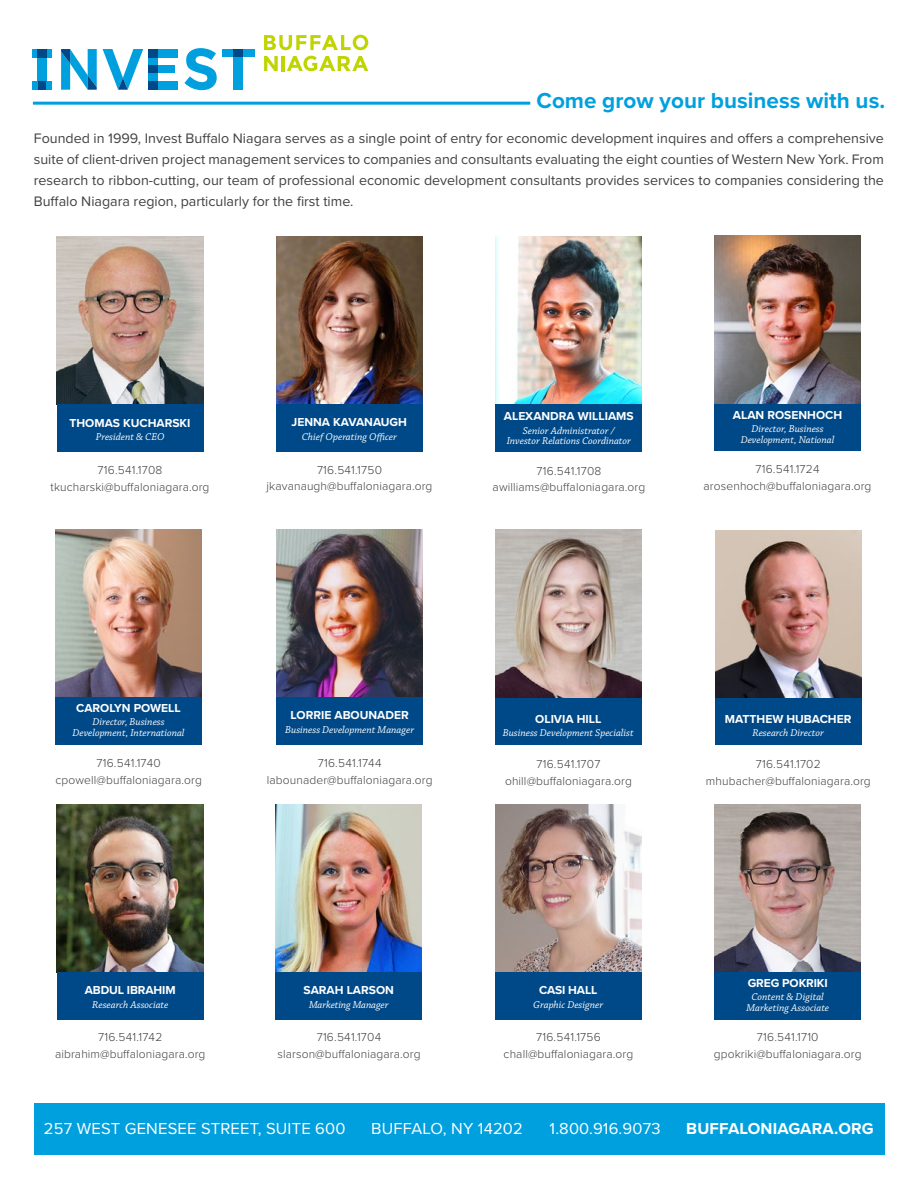
<style>
.page{position:relative;width:918px;height:1188px;background:#fff}
.page>*{position:absolute;margin:0;border:0;box-sizing:border-box;transform-origin:0 0}
.t1{font:700 22.5px "Proxima Nova";color:#00a0df}
.t2{font:16.5px "Proxima Nova";letter-spacing:.01em;color:#fff}
.t3{font:700 16.5px "Proxima Nova";letter-spacing:.01em;color:#fff}
.t4{font:14.25px/21px "Proxima Nova";color:#414042;text-align:justify}
.t5{font:300 12px/16.8px "Proxima Nova";letter-spacing:.01em;color:#414042;text-align:center}
.t6{font:700 12px "Proxima Nova";color:#fff}
.t7{font:italic 10.5px/10.5px "Chaparral Pro";color:#fff;text-align:center}
</style>
<div class="page">
<div style="left:157px;top:66px;width:18px;height:7px;background:#00a0df"></div>
<div style="left:148px;top:73px;width:9px;height:9px;background:#00a0df"></div>
<div style="left:148px;top:57px;width:9px;height:9px;background:#00a0df"></div>
<div style="left:148px;top:66px;width:9px;height:7px;background:#004988"></div>
<svg style="left:184px;top:48px;width:33px;height:42px"></svg>
<div style="left:157px;top:49px;width:21px;height:8px;background:#00a0df"></div>
<div style="left:148px;top:49px;width:9px;height:8px;background:#004988"></div>
<div style="left:157px;top:82px;width:21px;height:8px;background:#00a0df"></div>
<div style="left:148px;top:82px;width:9px;height:8px;background:#004988"></div>
<div style="left:243px;top:49px;width:11px;height:8px;background:#00a0df"></div>
<div style="left:222px;top:49px;width:12px;height:8px;background:#00a0df"></div>
<div style="left:234px;top:57px;width:9px;height:33px;background:#00a0df"></div>
<div style="left:234px;top:49px;width:9px;height:8px;background:#004988"></div>
<svg style="left:61px;top:49px;width:36px;height:41px"></svg>
<div style="left:38px;top:57px;width:9px;height:25px;background:#00a0df"></div>
<div style="left:47px;top:49px;width:5px;height:8px;background:#00a0df"></div>
<div style="left:33px;top:49px;width:5px;height:8px;background:#00a0df"></div>
<div style="left:38px;top:49px;width:9px;height:8px;background:#004988"></div>
<div style="left:38px;top:82px;width:9px;height:8px;background:#004988"></div>
<svg style="left:103px;top:49px;width:40px;height:41px"></svg>
<div style="left:47px;top:82px;width:5px;height:8px;background:#00a0df"></div>
<div style="left:33px;top:82px;width:5px;height:8px;background:#00a0df"></div>
<svg style="left:264px;top:35px;width:104px;height:15px"></svg>
<svg style="left:264px;top:56px;width:14px;height:15px"></svg>
<hr style="left:281px;top:56px;width:3px;height:15px;background:#c0d400">
<svg style="left:287px;top:56px;width:81px;height:15px"></svg>
<hr style="left:33px;top:102px;width:497px;height:3px;background:#00a0df">
<img style="left:277px;top:529px;width:146px;height:168px">
<div style="left:277px;top:697px;width:146px;height:48px;background:#004988"></div>
<img style="left:55px;top:529px;width:147px;height:168px">
<div style="left:55px;top:697px;width:147px;height:48px;background:#004988"></div>
<img style="left:57px;top:236px;width:146px;height:169px">
<div style="left:57px;top:405px;width:146px;height:47px;background:#004988"></div>
<img style="left:496px;top:236px;width:146px;height:169px">
<div style="left:496px;top:405px;width:146px;height:47px;background:#004988"></div>
<img style="left:715px;top:235px;width:146px;height:170px">
<div style="left:715px;top:405px;width:146px;height:46px;background:#004988"></div>
<img style="left:495px;top:804px;width:146px;height:168px">
<div style="left:495px;top:972px;width:146px;height:48px;background:#004988"></div>
<img style="left:715px;top:804px;width:146px;height:168px">
<div style="left:715px;top:972px;width:146px;height:48px;background:#004988"></div>
<img style="left:276px;top:804px;width:146px;height:168px">
<div style="left:276px;top:972px;width:146px;height:48px;background:#004988"></div>
<img style="left:276px;top:236px;width:146px;height:169px">
<div style="left:276px;top:405px;width:146px;height:47px;background:#004988"></div>
<img style="left:715px;top:530px;width:146px;height:169px">
<div style="left:715px;top:699px;width:146px;height:46px;background:#004988"></div>
<img style="left:495px;top:529px;width:146px;height:170px">
<div style="left:495px;top:699px;width:146px;height:46px;background:#004988"></div>
<div style="left:34px;top:1103px;width:850px;height:51px;background:#00a0df"></div>
<img style="left:57px;top:804px;width:146px;height:168px">
<div style="left:57px;top:972px;width:146px;height:48px;background:#004988"></div>
<h1 class="t1" style="left:537px;top:87px;width:350px">Come grow your business with us.</h1>
<p class="t4" style="left:34px;top:128px;width:852px">Founded in 1999, Invest Buffalo Niagara serves as a single point of entry for economic development inquires and offers a comprehensive suite of client-driven project management services to companies and consultants evaluating the eight counties of Western New York. From research to ribbon-cutting, our team of professional economic development consultants provides services to companies considering the Buffalo Niagara region, particularly for the first time.</p>
<p class="t6" style="left:70px;top:415px;width:123px">THOMAS KUCHARSKI</p>
<p class="t7" style="left:96px;top:432px;width:70px">President &amp; CEO</p>
<p class="t5" style="left:51px;top:462px;width:160px">716.541.1708 tkucharski@buffaloniagara.org</p>
<p class="t6" style="left:292px;top:415px;width:117px">JENNA KAVANAUGH</p>
<p class="t7" style="left:302px;top:432px;width:97px">Chief Operating Officer</p>
<p class="t5" style="left:267px;top:461px;width:167px">716.541.1750 jkavanaugh@buffaloniagara.org</p>
<p class="t6" style="left:504px;top:409px;width:131px">ALEXANDRA WILLIAMS</p>
<p class="t7" style="left:507px;top:426px;width:126px">Senior Administrator /<br>Investor Relations Coordinator</p>
<p class="t5" style="left:493px;top:462px;width:154px">716.541.1708 awilliams@buffaloniagara.org</p>
<p class="t6" style="left:733px;top:407px;width:111px">ALAN ROSENHOCH</p>
<p class="t7" style="left:741px;top:424px;width:95px">Director, Business<br>Development, National</p>
<p class="t5" style="left:704px;top:461px;width:169px">716.541.1724 arosenhoch@buffaloniagara.org</p>
<p class="t6" style="left:76px;top:701px;width:106px">CAROLYN POWELL</p>
<p class="t7" style="left:72px;top:717px;width:114px">Director, Business<br>Development, International</p>
<p class="t5" style="left:56px;top:755px;width:148px">716.541.1740 cpowell@buffaloniagara.org</p>
<p class="t6" style="left:291px;top:708px;width:120px">LORRIE ABOUNADER</p>
<p class="t7" style="left:285px;top:725px;width:130px">Business Development Manager</p>
<p class="t5" style="left:267px;top:755px;width:167px">716.541.1744 labounader@buffaloniagara.org</p>
<p class="t6" style="left:535px;top:711px;width:68px">OLIVIA HILL</p>
<p class="t7" style="left:503px;top:728px;width:132px">Business Development Specialist</p>
<p class="t5" style="left:505px;top:756px;width:128px">716.541.1707 ohill@buffaloniagara.org</p>
<p class="t6" style="left:725px;top:711px;width:128px">MATTHEW HUBACHER</p>
<p class="t7" style="left:752px;top:728px;width:73px">Research Director</p>
<p class="t5" style="left:706px;top:756px;width:166px">716.541.1702 mhubacher@buffaloniagara.org</p>
<p class="t6" style="left:85px;top:983px;width:92px">ABDUL IBRAHIM</p>
<p class="t7" style="left:92px;top:1000px;width:78px">Research Associate</p>
<p class="t5" style="left:55px;top:1029px;width:152px">716.541.1742 aibrahim@buffaloniagara.org</p>
<p class="t6" style="left:304px;top:983px;width:92px">SARAH LARSON</p>
<p class="t7" style="left:309px;top:1000px;width:81px">Marketing Manager</p>
<p class="t5" style="left:277px;top:1029px;width:145px">716.541.1704 slarson@buffaloniagara.org</p>
<p class="t6" style="left:539px;top:983px;width:60px">CASI HALL</p>
<p class="t7" style="left:533px;top:1000px;width:71px">Graphic Designer</p>
<p class="t5" style="left:504px;top:1029px;width:131px">716.541.1756 chall@buffaloniagara.org</p>
<p class="t6" style="left:748px;top:975px;width:81px">GREG POKRIKI</p>
<p class="t7" style="left:746px;top:992px;width:84px">Content &amp; Digital<br>Marketing Associate</p>
<p class="t5" style="left:714px;top:1029px;width:149px">716.541.1710 gpokriki@buffaloniagara.org</p>
<h2 class="t2" style="left:44px;top:1119px;width:303px">257 WEST GENESEE STREET, SUITE 600</h2>
<h2 class="t2" style="left:371px;top:1119px;width:153px">BUFFALO, NY 14202</h2>
<h2 class="t2" style="left:550px;top:1119px;width:113px">1.800.916.9073</h2>
<h2 class="t3" style="left:686px;top:1119px;width:189px">BUFFALONIAGARA.ORG</h2>
</div>
